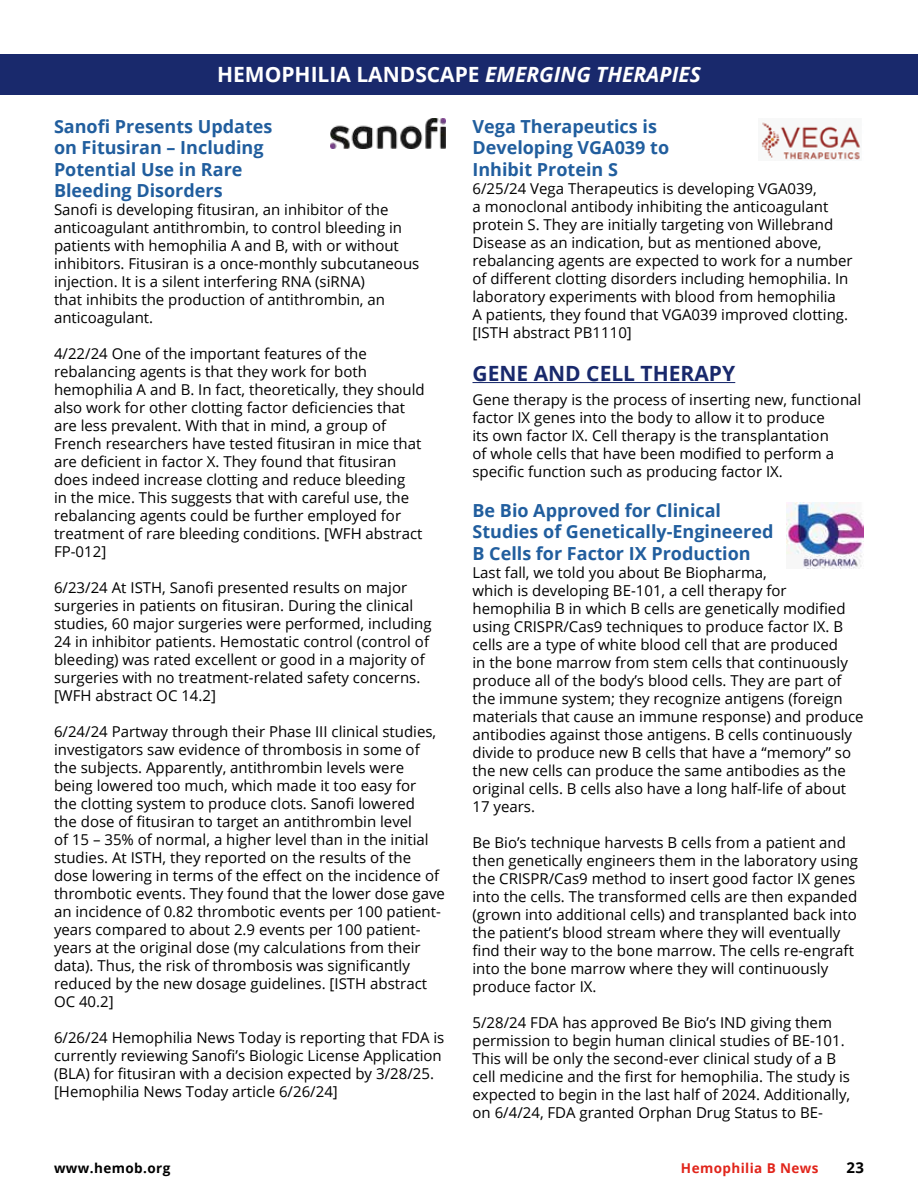
<style>
.page{position:relative;width:918px;height:1188px;background:#fff}
.page>*{position:absolute;margin:0;border:0;box-sizing:border-box;transform-origin:0 0}
.t1{font:700 21px "Open Sans";color:#fff}
.t2{font:700 21px "Open Sans";color:#19296c}
.t3{font:700 18px/21.6px "Open Sans";color:#215e9e}
.t4{font:15px/18px "Open Sans";color:#000}
.t5{font:700 15px "Open Sans";color:#000}
.t6{font:700 13.5px "Open Sans";letter-spacing:.03em;color:#e1251b}
.t7{font:700 13.5px "Open Sans";letter-spacing:.03em;color:#000}
.s1{font-style:italic}
</style>
<div class="page">
<div style="left:0;top:54px;width:918px;height:40px;background:#19296c"></div>
<hr style="left:472px;top:382px;width:263px;height:1px;background:#19296c">
<img style="left:761px;top:122px;width:100px;height:38px">
<img style="left:787px;top:502px;width:77px;height:66px">
<img style="left:330px;top:119px;width:116px;height:29px">
<h1 class="t1" style="left:217px;top:60px;width:485px">HEMOPHILIA LANDSCAPE <span class="s1">EMERGING THERAPIES</span></h1>
<p class="t3" style="left:54px;top:115px;width:220px">Sanofi Presents Updates on Fitusiran – Including<br>Potential Use in Rare<br>Bleeding Disorders</p>
<p class="t4" style="left:54px;top:201px;width:367px">Sanofi is developing fitusiran, an inhibitor of the anticoagulant antithrombin, to control bleeding in patients with hemophilia A and B, with or without inhibitors. Fitusiran is a once-monthly subcutaneous injection. It is a silent interfering RNA (siRNA)<br>that inhibits the production of antithrombin, an anticoagulant.</p>
<p class="t4" style="left:54px;top:345px;width:372px">4/22/24 One of the important features of the rebalancing agents is that they work for both hemophilia A and B. In fact, theoretically, they should also work for other clotting factor deficiencies that are less prevalent. With that in mind, a group of French researchers have tested fitusiran in mice that are deficient in factor X. They found that fitusiran does indeed increase clotting and reduce bleeding<br>in the mice. This suggests that with careful use, the rebalancing agents could be further employed for treatment of rare bleeding conditions. [WFH abstract FP-012]</p>
<p class="t4" style="left:54px;top:579px;width:379px">6/23/24 At ISTH, Sanofi presented results on major surgeries in patients on fitusiran. During the clinical studies, 60 major surgeries were performed, including 24 in inhibitor patients. Hemostatic control (control of bleeding) was rated excellent or good in a majority of surgeries with no treatment-related safety concerns. [WFH abstract OC 14.2]</p>
<p class="t4" style="left:54px;top:723px;width:392px">6/24/24 Partway through their Phase III clinical studies, investigators saw evidence of thrombosis in some of the subjects. Apparently, antithrombin levels were being lowered too much, which made it too easy for<br>the clotting system to produce clots. Sanofi lowered<br>the dose of fitusiran to target an antithrombin level<br>of 15 – 35% of normal, a higher level than in the initial studies. At ISTH, they reported on the results of the dose lowering in terms of the effect on the incidence of thrombotic events. They found that the lower dose gave an incidence of 0.82 thrombotic events per 100 patient&shy;years compared to about 2.9 events per 100 patient&shy;years at the original dose (my calculations from their data). Thus, the risk of thrombosis was significantly reduced by the new dosage guidelines. [ISTH abstract OC 40.2]</p>
<p class="t4" style="left:54px;top:1029px;width:392px">6/26/24 Hemophilia News Today is reporting that FDA is currently reviewing Sanofi’s Biologic License Application (BLA) for fitusiran with a decision expected by 3/28/25. [Hemophilia News Today article 6/26/24]</p>
<p class="t3" style="left:472px;top:115px;width:198px">Vega Therapeutics is<br>Developing VGA039 to<br>Inhibit Protein S</p>
<p class="t4" style="left:472px;top:179px;width:382px">6/25/24 Vega Therapeutics is developing VGA039,<br>a monoclonal antibody inhibiting the anticoagulant protein S. They are initially targeting von Willebrand Disease as an indication, but as mentioned above, rebalancing agents are expected to work for a number of different clotting disorders including hemophilia. In laboratory experiments with blood from hemophilia<br>A patients, they found that VGA039 improved clotting. [ISTH abstract PB1110]</p>
<h1 class="t2" style="left:472px;top:359px;width:264px">GENE AND CELL THERAPY</h1>
<p class="t4" style="left:472px;top:390px;width:390px">Gene therapy is the process of inserting new, functional factor IX genes into the body to allow it to produce<br>its own factor IX. Cell therapy is the transplantation<br>of whole cells that have been modified to perform a specific function such as producing factor IX.</p>
<p class="t3" style="left:472px;top:499px;width:302px">Be Bio Approved for Clinical<br>Studies of Genetically-Engineered<br>B Cells for Factor IX Production</p>
<p class="t4" style="left:472px;top:563px;width:393px">Last fall, we told you about Be Biopharma,<br>which is developing BE-101, a cell therapy for hemophilia B in which B cells are genetically modified using CRISPR/Cas9 techniques to produce factor IX. B cells are a type of white blood cell that are produced<br>in the bone marrow from stem cells that continuously produce all of the body’s blood cells. They are part of the immune system; they recognize antigens (foreign materials that cause an immune response) and produce antibodies against those antigens. B cells continuously divide to produce new B cells that have a “memory” so the new cells can produce the same antibodies as the original cells. B cells also have a long half-life of about 17 years.</p>
<p class="t4" style="left:472px;top:833px;width:387px">Be Bio’s technique harvests B cells from a patient and then genetically engineers them in the laboratory using the CRISPR/Cas9 method to insert good factor IX genes into the cells. The transformed cells are then expanded (grown into additional cells) and transplanted back into the patient’s blood stream where they will eventually find their way to the bone marrow. The cells re-engraft into the bone marrow where they will continuously produce factor IX.</p>
<p class="t4" style="left:472px;top:1013px;width:379px">5/28/24 FDA has approved Be Bio’s IND giving them permission to begin human clinical studies of BE-101.<br>This will be only the second-ever clinical study of a B cell medicine and the first for hemophilia. The study is expected to begin in the last half of 2024. Additionally, on 6/4/24, FDA granted Orphan Drug Status to BE-</p>
<p class="t7" style="left:54px;top:1158px;width:118px">www.hemob.org</p>
<p class="t6" style="left:681px;top:1158px;width:139px">Hemophilia B News</p>
<p class="t5" style="left:846px;top:1157px;width:19px">23</p>
</div>
